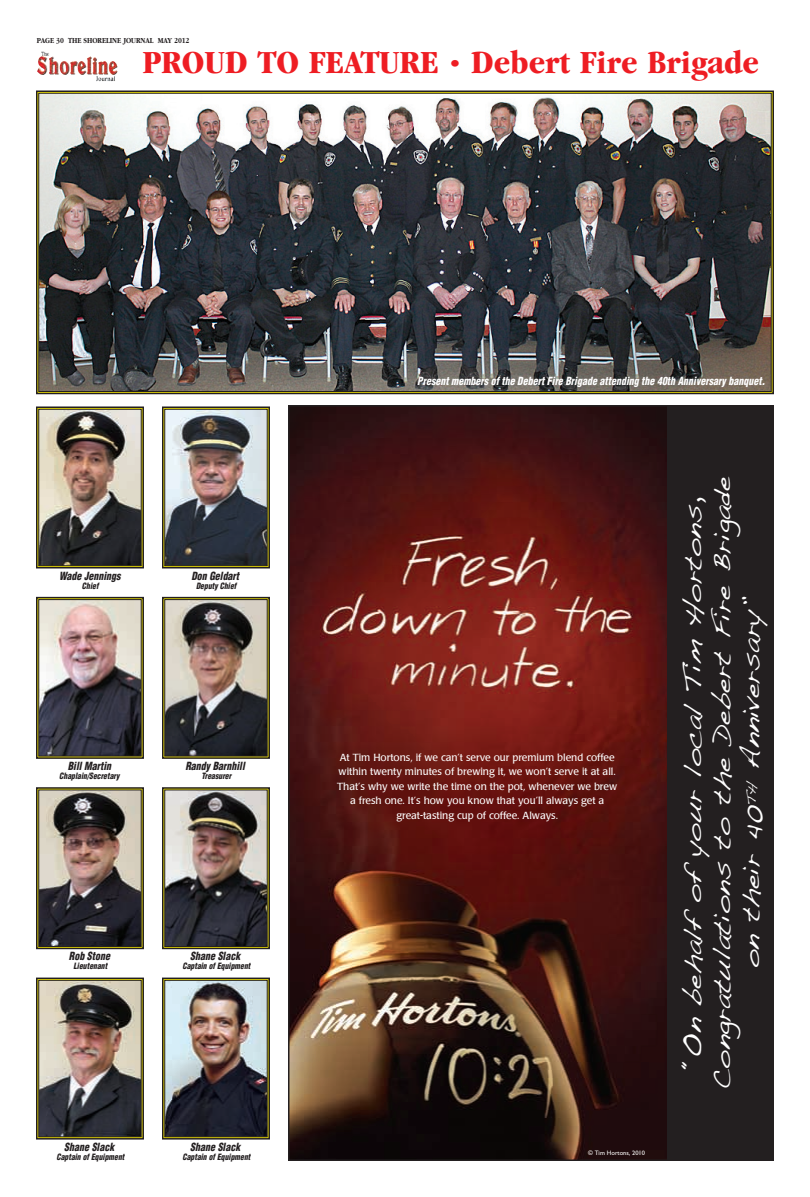
<style>
.page{position:relative;width:810px;height:1197px;background:#fff}
.page>*{position:absolute;margin:0;border:0;box-sizing:border-box;transform-origin:0 0}
.t1{font:700 condensed 33.3px "Garamond";color:#ee1d23;scale:1.11 1}
.t2{font:25px/29px "Handwriting Dakota";color:#fff;text-align:center;scale:1.19 1}
.t3{font:italic 900 condensed 11px "Helvetica";color:#231f20;scale:.9 1}
.t4{font:italic 900 condensed 11px "Helvetica";color:#fff;scale:.9 1}
.t5{font:10.2px/14.5px "Poppl Laudatio";color:#fff;text-align:center}
.t6{font:italic 900 condensed 8.5px "Helvetica";color:#231f20;scale:.9 1}
.t7{font:700 8px "Garamond";color:#231f20;scale:.85 1}
.t8{font:6.4px "Gill Sans";color:#fefefd}
.s1{font-size:21.4px}
.s2{font-size:12.6px}
</style>
<div class="page">
<div style="left:666px;top:405px;width:108px;height:756px;background:#231f20"></div>
<img style="left:291px;top:408px;width:376px;height:750px">
<div style="left:288px;top:405px;width:486px;height:756px;border:2px solid #231f20"></div>
<img style="left:41px;top:51px;width:74px;height:30px">
<img style="left:41px;top:411px;width:98px;height:153px">
<div style="left:36px;top:406px;width:108px;height:162px;border:2px solid #231f20"></div>
<div style="left:39px;top:409px;width:102px;height:157px;border:1px solid #231f20"></div>
<img style="left:41px;top:601px;width:98px;height:153px">
<div style="left:36px;top:597px;width:108px;height:162px;border:2px solid #231f20"></div>
<div style="left:39px;top:599px;width:102px;height:157px;border:1px solid #231f20"></div>
<img style="left:41px;top:792px;width:98px;height:153px">
<div style="left:36px;top:787px;width:108px;height:162px;border:2px solid #231f20"></div>
<div style="left:39px;top:790px;width:102px;height:157px;border:1px solid #231f20"></div>
<img style="left:41px;top:982px;width:98px;height:153px">
<div style="left:36px;top:978px;width:108px;height:162px;border:2px solid #231f20"></div>
<div style="left:39px;top:980px;width:102px;height:157px;border:1px solid #231f20"></div>
<img style="left:166px;top:411px;width:99px;height:153px">
<div style="left:162px;top:406px;width:108px;height:162px;border:2px solid #231f20"></div>
<div style="left:164px;top:409px;width:103px;height:157px;border:1px solid #231f20"></div>
<img style="left:166px;top:601px;width:99px;height:153px">
<div style="left:162px;top:597px;width:108px;height:162px;border:2px solid #231f20"></div>
<div style="left:164px;top:599px;width:103px;height:157px;border:1px solid #231f20"></div>
<img style="left:166px;top:792px;width:99px;height:153px">
<div style="left:162px;top:787px;width:108px;height:162px;border:2px solid #231f20"></div>
<div style="left:164px;top:790px;width:103px;height:157px;border:1px solid #231f20"></div>
<img style="left:166px;top:982px;width:99px;height:153px">
<div style="left:162px;top:978px;width:108px;height:162px;border:2px solid #231f20"></div>
<div style="left:164px;top:980px;width:103px;height:157px;border:1px solid #231f20"></div>
<img style="left:40px;top:95px;width:730px;height:295px">
<div style="left:36px;top:90px;width:738px;height:304px;border:2px solid #231f20"></div>
<p class="t7" style="left:37px;top:37px;width:181px">PAGE 30 THE SHORELINE JOURNAL MAY 2012</p>
<h1 class="t1" style="left:143px;top:50px;width:557px">PROUD TO FEATURE <span class="s1">•</span> Debert Fire Brigade</h1>
<p class="t4" style="left:417px;top:377px;width:390px">Presentmembers ofthe DebertFire Brigade attending the 40th Anniversary banquet.</p>
<p class="t3" style="left:59px;top:571px;width:72px">Wade Jennings</p>
<p class="t6" style="left:82px;top:582px;width:22px">Chief</p>
<p class="t3" style="left:191px;top:571px;width:57px">Don Geldart</p>
<p class="t6" style="left:196px;top:582px;width:48px">Deputy Chief</p>
<p class="t3" style="left:68px;top:762px;width:52px">BillMartin</p>
<p class="t6" style="left:59px;top:773px;width:69px">Chaplain/Secretary</p>
<p class="t3" style="left:185px;top:762px;width:70px">Randy Barnhill</p>
<p class="t6" style="left:202px;top:773px;width:36px">Treasurer</p>
<p class="t3" style="left:69px;top:952px;width:49px">Rob Stone</p>
<p class="t6" style="left:74px;top:963px;width:41px">Lieutenant</p>
<p class="t3" style="left:190px;top:952px;width:59px">Shane Slack</p>
<p class="t6" style="left:182px;top:963px;width:79px">Captain ofEquipment</p>
<p class="t5" style="left:337px;top:751px;width:281px">At Tim Hortons, if we can’t serve our premium blend coffee within twenty minutes of brewing it, we won’t serve it at all.<br>That’s why we write the time on the pot, whenever we brew a fresh one. It’s how you know that you’ll always get a great-tasting cup of coffee. Always.</p>
<h2 class="t2" style="left:684px;top:1090px;width:517px;rotate:-90deg">“On behalf of your local Tim Hortons,<br>Congratulations to the Debert Fire Brigade on their 40<span class="s2">TH</span> Anniversary”</h2>
<p class="t3" style="left:64px;top:1142px;width:59px">Shane Slack</p>
<p class="t6" style="left:56px;top:1153px;width:79px">Captain ofEquipment</p>
<p class="t3" style="left:190px;top:1142px;width:59px">Shane Slack</p>
<p class="t6" style="left:182px;top:1153px;width:79px">Captain ofEquipment</p>
<p class="t8" style="left:588px;top:1149px;width:58px">© Tim Hortons, 2010</p>
</div>
